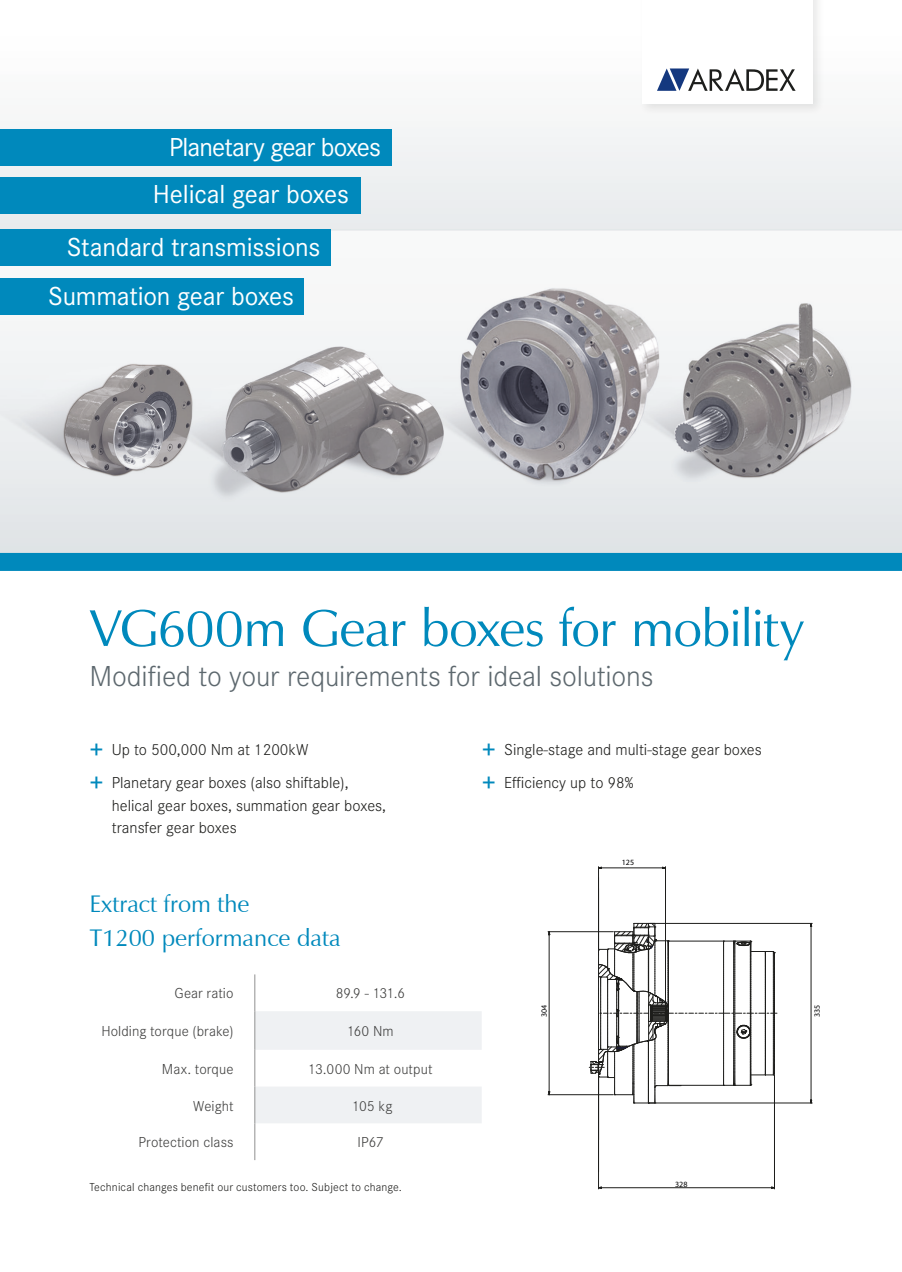
<style>
.page{position:relative;width:902px;height:1272px;background:#fff}
.page>*{position:absolute;margin:0;border:0;box-sizing:border-box;transform-origin:0 0}
.t1{font:52.5px "Zapf Humanist 601 BT";letter-spacing:-.015em;color:#0089bc}
.t2{font:300 30px "Corporate S";letter-spacing:-.005em;color:#5d686e}
.t3{font:27px/47.8px "Corporate S";letter-spacing:-.01em;color:#fff}
.t4{font:24px/33.8px "Zapf Humanist 601 BT";color:#0089bc}
.t5{font:300 16.5px/33.8px "Corporate S";color:#1d1d1b}
.t6{font:300 15px "Corporate S";letter-spacing:.005em;color:#3d3d3c}
.t7{font:300 12px "Corporate S";letter-spacing:.015em;color:#1d1d1b}
.t8{font:7.95px "Myriad Pro";color:#020203}
.s1{font-weight:600;font-size:25.5px;color:#0089bc}
</style>
<div class="page">
<img style="left:0;top:127px;width:901px;height:426px">
<div style="left:0;top:553px;width:901px;height:18px;background:#0089bc"></div>
<div style="left:0;top:130px;width:391px;height:36px;background:#0089bc"></div>
<div style="left:0;top:177px;width:360px;height:37px;background:#0089bc"></div>
<div style="left:0;top:230px;width:330px;height:36px;background:#0089bc"></div>
<div style="left:0;top:279px;width:303px;height:36px;background:#0089bc"></div>
<hr style="left:810px;top:926px;width:1px;height:173px;background:#1d1d1b">
<hr style="left:649px;top:923px;width:163px;height:1px;background:#1d1d1b">
<hr style="left:649px;top:1102px;width:163px;height:1px;background:#1d1d1b">
<hr style="left:549px;top:934px;width:1px;height:157px;background:#1d1d1b">
<hr style="left:548px;top:1094px;width:65px;height:1px;background:#1d1d1b">
<hr style="left:548px;top:931px;width:65px;height:1px;background:#1d1d1b">
<hr style="left:601px;top:867px;width:61px;height:1px;background:#1d1d1b">
<hr style="left:598px;top:866px;width:1px;height:82px;background:#1d1d1b">
<hr style="left:665px;top:866px;width:1px;height:138px;background:#1d1d1b">
<hr style="left:601px;top:1187px;width:170px;height:1px;background:#1d1d1b">
<hr style="left:774px;top:1074px;width:1px;height:114px;background:#1d1d1b">
<hr style="left:598px;top:1067px;width:1px;height:121px;background:#1d1d1b">
<svg style="left:589px;top:923px;width:188px;height:180px"></svg>
<svg style="left:255px;top:974px;width:226px;height:186px"></svg>
<hr style="left:254px;top:974px;width:1px;height:37px;background:#9d9d9d">
<hr style="left:254px;top:1011px;width:1px;height:38px;background:#9d9d9d">
<hr style="left:254px;top:1049px;width:1px;height:37px;background:#9d9d9d">
<hr style="left:254px;top:1123px;width:1px;height:37px;background:#9d9d9d">
<hr style="left:254px;top:1086px;width:1px;height:37px;background:#9d9d9d">
<div style="left:637px;top:0;width:188px;height:116px;background:#1d1d1b;opacity:.1"></div>
<div style="left:641px;top:0;width:171px;height:104px;background:#fff"></div>
<svg style="left:657px;top:68px;width:138px;height:23px"></svg>
<h3 class="t3" style="left:153px;top:123px;width:229px;text-indent:16px">Planetary gear boxes<br>Helical gear boxes</h3>
<h3 class="t3" style="left:48px;top:222px;width:274px;line-height:49.2px;text-indent:19px">Standard transmissions<br>Summation gear boxes</h3>
<h1 class="t1" style="left:89px;top:595px;width:716px">VG600m Gear boxes for mobility</h1>
<h2 class="t2" style="left:89px;top:659px;width:565px">Modified to your requirements for ideal solutions</h2>
<p class="t5" style="left:89px;top:732px;width:261px"><span class="s1">+</span> Up to 500,000 Nm at 1200kW<br><span class="s1">+</span> Planetary gear boxes (also shiftable),</p>
<p class="t5" style="left:112px;top:794px;width:276px;line-height:22.5px">helical gear boxes, summation gear boxes, transfer gear boxes</p>
<h3 class="t4" style="left:89px;top:887px;width:253px">Extract from the<br>T1200 performance data</h3>
<p class="t6" style="left:174px;top:985px;width:60px">Gear ratio</p>
<p class="t6" style="left:335px;top:985px;width:71px">89.9 - 131.6</p>
<p class="t6" style="left:101px;top:1022px;width:134px">Holding torque (brake)</p>
<p class="t6" style="left:347px;top:1022px;width:48px">160 Nm</p>
<p class="t6" style="left:162px;top:1060px;width:73px">Max. torque</p>
<p class="t6" style="left:308px;top:1060px;width:126px">13.000 Nm at output</p>
<p class="t6" style="left:193px;top:1097px;width:42px">Weight</p>
<p class="t6" style="left:352px;top:1097px;width:42px">105 kg</p>
<p class="t6" style="left:138px;top:1133px;width:97px">Protection class</p>
<p class="t6" style="left:357px;top:1133px;width:27px">IP67</p>
<p class="t7" style="left:89px;top:1179px;width:314px">Technical changes benefit our customers too. Subject to change.</p>
<p class="t5" style="left:481px;top:732px;width:281px"><span class="s1">+</span> Single-stage and multi-stage gear boxes <span class="s1">+</span> Efficiency up to 98%</p>
<p class="t8" style="left:621px;top:857px;width:14px">125</p>
<p class="t8" style="left:539px;top:1016px;width:14px;rotate:-90deg">304</p>
<p class="t8" style="left:812px;top:1016px;width:14px;rotate:-90deg">335</p>
<p class="t8" style="left:675px;top:1179px;width:14px">328</p>
</div>
